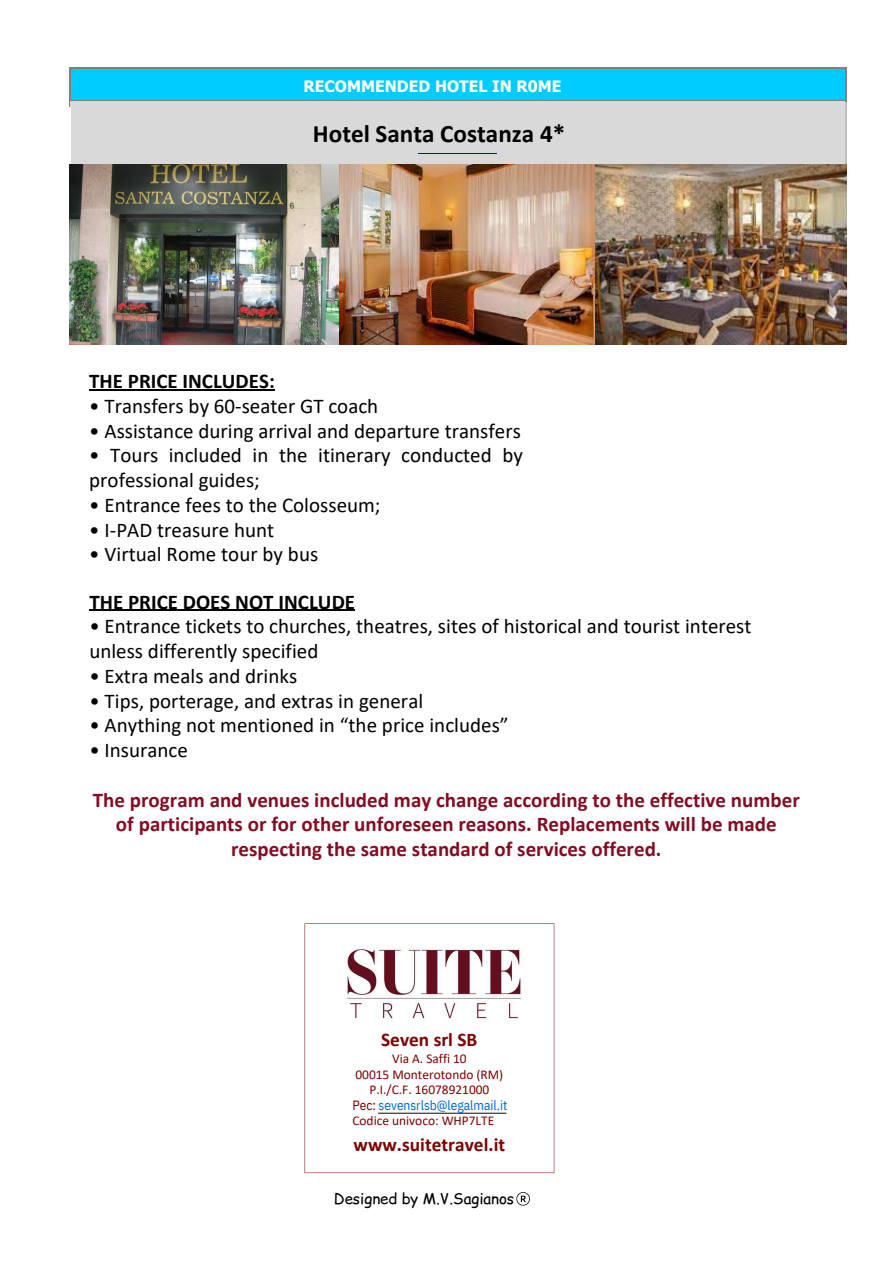
<style>
.page{position:relative;width:893px;height:1264px;background:#fff}
.page>*{position:absolute;margin:0;border:0;box-sizing:border-box;transform-origin:0 0}
.t1{font:700 25.2px "Calibri";color:#000}
.t2{font:21px/24.8px "Calibri";color:#000}
.t3{font:700 21px/24.8px "Calibri";color:#850b22;text-align:center}
.t4{font:700 21px "Calibri";color:#000}
.t5{font:700 19.35px "Calibri";color:#800000}
.t6{font:700 15.6px "Tahoma";letter-spacing:.005em;color:#fff}
.t7{font:15px "Comic Relief";color:#000}
.t8{font:13.35px/15.5px "Calibri";color:#800000;text-align:center}
.t9{font:13.35px "IBM Plex Sans Cond";color:#0068da}
.s1{color:#800000}
</style>
<div class="page">
<div style="left:70px;top:69px;width:775px;height:31px;background:#0cf"></div>
<hr style="left:70px;top:67px;width:775px;height:2px;background:#808080">
<hr style="left:69px;top:69px;width:1px;height:31px;background:#808080">
<hr style="left:845px;top:69px;width:2px;height:31px;background:#808080">
<div style="left:70px;top:102px;width:775px;height:62px;background:#d9d9d9"></div>
<hr style="left:418px;top:152px;width:78px;height:1px;background:#00f">
<hr style="left:845px;top:107px;width:2px;height:52px;background:#bfbfbf">
<hr style="left:70px;top:100px;width:775px;height:2px;background:#808080">
<svg style="left:845px;top:100px;width:2px;height:7px"></svg>
<img style="left:70px;top:164px;width:776px;height:180px">
<svg style="left:304px;top:923px;width:250px;height:249px"></svg>
<hr style="left:89px;top:389px;width:186px;height:1px;background:#000">
<hr style="left:89px;top:610px;width:266px;height:1px;background:#000">
<svg style="left:516px;top:1192px;width:14px;height:13px"></svg>
<p class="t6" style="left:303px;top:76px;width:260px">RECOMMENDED HOTEL IN R0ME</p>
<p class="t1" style="left:313px;top:123px;width:254px">Hotel Santa Costanza 4*</p>
<p class="t4" style="left:89px;top:372px;width:187px">THE PRICE INCLUDES:</p>
<p class="t2" style="left:89px;top:395px;width:290px">• Transfers by 60-seater GT coach</p>
<p class="t2" style="left:89px;top:420px;width:433px">• Assistance during arrival and departure transfers</p>
<p class="t2" style="left:89px;top:444px;width:435px">• Tours included in the itinerary conducted by professional guides;</p>
<p class="t2" style="left:89px;top:494px;width:293px">• Entrance fees to the Colosseum;</p>
<p class="t2" style="left:89px;top:519px;width:186px">• I-PAD treasure hunt</p>
<p class="t2" style="left:89px;top:543px;width:230px">• Virtual Rome tour by bus</p>
<p class="t4" style="left:89px;top:593px;width:267px">THE PRICE DOES NOT INCLUDE</p>
<p class="t2" style="left:89px;top:616px;width:663px">• Entrance tickets to churches, theatres, sites of historical and tourist interest unless differently specified</p>
<p class="t2" style="left:89px;top:665px;width:209px">• Extra meals and drinks</p>
<p class="t2" style="left:89px;top:690px;width:335px">• Tips, porterage, and extras in general</p>
<p class="t2" style="left:89px;top:714px;width:421px">• Anything not mentioned in “the price includes”</p>
<p class="t2" style="left:89px;top:739px;width:100px">• Insurance</p>
<p class="t3" style="left:93px;top:789px;width:708px">The program and venues included may change according to the effective number of participants or for other unforeseen reasons. Replacements will be made respecting the same standard of services offered.</p>
<p class="t5" style="left:381px;top:1031px;width:98px">Seven srl SB</p>
<p class="t8" style="left:392px;top:1052px;width:76px">Via A. Saffi 10</p>
<p class="t8" style="left:355px;top:1067px;width:149px">00015 Monterotondo (RM)<br>P.I./C.F. 16078921000</p>
<p class="t9" style="left:352px;top:1096px;width:156px"><span class="s1">Pec:</span> sevensrlsb@legalmail.it</p>
<p class="t8" style="left:352px;top:1113px;width:143px">Codice univoco: WHP7LTE</p>
<p class="t5" style="left:353px;top:1136px;width:153px">www.suitetravel.it</p>
<p class="t7" style="left:334px;top:1187px;width:182px">Designed by M.V.Sagianos</p>
</div>
